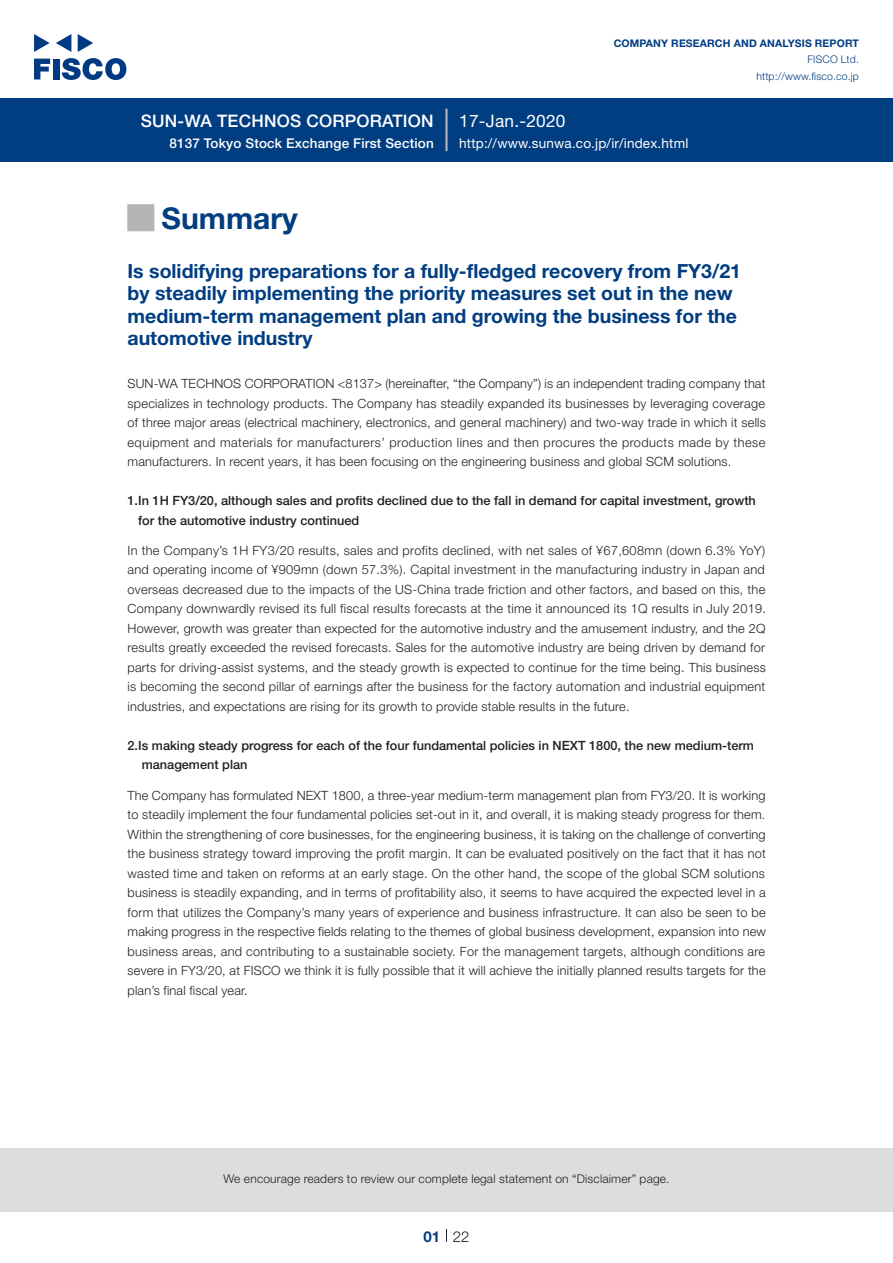
<style>
.page{position:relative;width:893px;height:1263px;background:#fff}
.page>*{position:absolute;margin:0;border:0;box-sizing:border-box;transform-origin:0 0}
.t1{font:700 30px "Helvetica Neue LT Std";color:#003d81}
.t2{font:700 27px "Koz Go Pro";color:#b5b5b6}
.中タイトル_e{font:700 19.5px/22.5px "Helvetica Neue LT Std";color:#003d81}
.t3{font:500 17.25px "Helvetica Neue LT Std";letter-spacing:.015em;color:#fff}
.t4{font:17.25px "Helvetica Neue LT Std";letter-spacing:.015em;color:#fff}
.t5{font:300 15px "Helvetica Neue LT Std";color:#231f20}
.t6{font:700 15px "Helvetica Neue LT Std";color:#003d81}
.t7{font:13.5px "Helvetica Neue LT Std";letter-spacing:.015em;color:#fff}
.t8{font:500 13.5px "Helvetica Neue LT Std";letter-spacing:.015em;color:#fff}
.本文_e{font:300 12.75px/19.5px "Helvetica Neue LT Std";letter-spacing:.015em;color:#231f20;text-align:justify}
.小タイトル_e{font:500 12.75px/19.5px "Helvetica Neue LT Std";color:#231f20}
.t9{font:300 12px "Helvetica Neue LT Std";letter-spacing:.015em;color:#231f20}
.t10{font:700 10.5px "Helvetica Neue LT Std";letter-spacing:.015em;color:#003d81}
.t11{font:300 10.5px/16.5px "Helvetica Neue LT Std";letter-spacing:.015em;color:#003d81;text-align:right}
</style>
<div class="page">
<div style="left:0;top:1148px;width:893px;height:64px;background:#ddd"></div>
<svg style="left:34px;top:59px;width:16px;height:20px"></svg>
<div style="left:53px;top:59px;width:6px;height:20px;background:#003a83"></div>
<svg style="left:62px;top:58px;width:64px;height:22px"></svg>
<svg style="left:34px;top:34px;width:16px;height:18px"></svg>
<svg style="left:78px;top:34px;width:15px;height:18px"></svg>
<svg style="left:56px;top:34px;width:15px;height:18px"></svg>
<div style="left:0;top:98px;width:893px;height:64px;background:#003d81"></div>
<hr style="left:445px;top:109px;width:3px;height:42px;background:#b5b5b6">
<svg style="left:446px;top:1229px;width:1px;height:13px"></svg>
<h3 class="t3" style="left:141px;top:110px;width:295px">SUN-WA TECHNOS CORPORATION</h3>
<p class="t8" style="left:169px;top:135px;width:266px">8137 Tokyo Stock Exchange First Section</p>
<h3 class="t4" style="left:459px;top:110px;width:108px">17-Jan.-2020</h3>
<p class="t10" style="left:614px;top:37px;width:247px">COMPANY RESEARCH AND ANALYSIS REPORT</p>
<p class="t11" style="left:756px;top:51px;width:104px">FISCO Ltd. http://www.fisco.co j p.</p>
<p class="t7" style="left:459px;top:135px;width:231px">http://www.sunwa.co j p. /i r/ index.html</p>
<p class="t2" style="left:128px;top:200px;width:28px">█</p>
<p class="中タイトル_e" style="left:128px;top:259px;width:615px">Is solidifying preparations for a fully-fledged recovery from FY3/21 by steadily implementing the priority measures set out in the new medium-term management plan and growing the business for the automotive industry</p>
<p class="本文_e" style="left:128px;top:374px;width:640px">SUN-WA TECHNOS CORPORATION &lt;8137&gt; (hereinafter “, the Company”) is an independent trading company that specializes in technology products. The Company has steadily expanded its businesses by leveraging coverage of three major areas (electrical machinery, electronics, and general machinery) and two-way trade in which it sells equipment and materials for manufacturers’ production lines and then procures the products made by these manufacturers In. recent years it, has been focusing on the engineering business and global SCM solutions.</p>
<p class="小タイトル_e" style="left:138px;top:491px;width:619px;text-indent:-11px">1.In H1 FY3/20, although sales and profits declined due to the fall in demand for capital investment, growth for the automotive industry continued</p>
<p class="本文_e" style="left:128px;top:540px;width:640px">In the Company H1s ’ FY3/20 results, sales and profits declined, with net sales of ¥67,608mn (down 6.3% YoY( and operating income of ¥909mn (down 57.3% .) Capital investment in the manufacturing industry in Japan and overseas decreased due to the impacts of the US-China trade friction and other factors, and based on this, the Company downwardly revised its full fiscal results forecasts at the time it announced its Q1 results in July 2019.<br>However, growth was greater than expected for the automotive industry and the amusement industry, and the Q2 results greatly exceeded the revised forecasts. Sales for the automotive industry are being driven by demand for parts for driving-assist systems, and the steady growth is expected to continue for the time being. This business is becoming the second pillar of earnings after the business for the factory automation and industrial equipment industries, and expectations are rising for its growth to provide stable results in the future.</p>
<p class="小タイトル_e" style="left:142px;top:735px;width:614px;text-indent:-14px">2.Is making steady progress for each of the four fundamental policies in NEXT 1800, the new medium-term management plan</p>
<p class="本文_e" style="left:128px;top:785px;width:640px">The Company has formulated NEXT 1800, a three-year medium-term management plan from FY3/20. isIt working to steadily implement the four fundamental policies set-out in ,i t and overall isit, making steady progress for them.<br>Within the strengthening of core businesses, for the engineering business isit, taking on the challenge of converting the business strategy toward improving the profit margin It. can be evaluated positively on the fact that it has not wasted time and taken on reforms at an early stage. On the other hand, the scope of the global SCM solutions business is steadily expanding, and in terms of profitability also it, seems to have acquired the expected level in a form that utilizes the Company s’ many years of experience and business infrastructure It. can also be seen to be making progress in the respective fields relating to the themes of global business development, expansion into new business areas, and contributing to a sustainable society. For the management targets, although conditions are severe in FY3/20, at FISCO we think isit fully possible that it will achieve the initially planned results targets for the plan s’ final fiscal year.</p>
<p class="t1" style="left:162px;top:200px;width:138px">Summary</p>
<p class="t9" style="left:223px;top:1171px;width:448px">We encourage readers to review our complete legal statement on “Disclaimer” page.</p>
<p class="t6" style="left:423px;top:1227px;width:18px">01</p>
<p class="t5" style="left:453px;top:1227px;width:18px">22</p>
</div>
